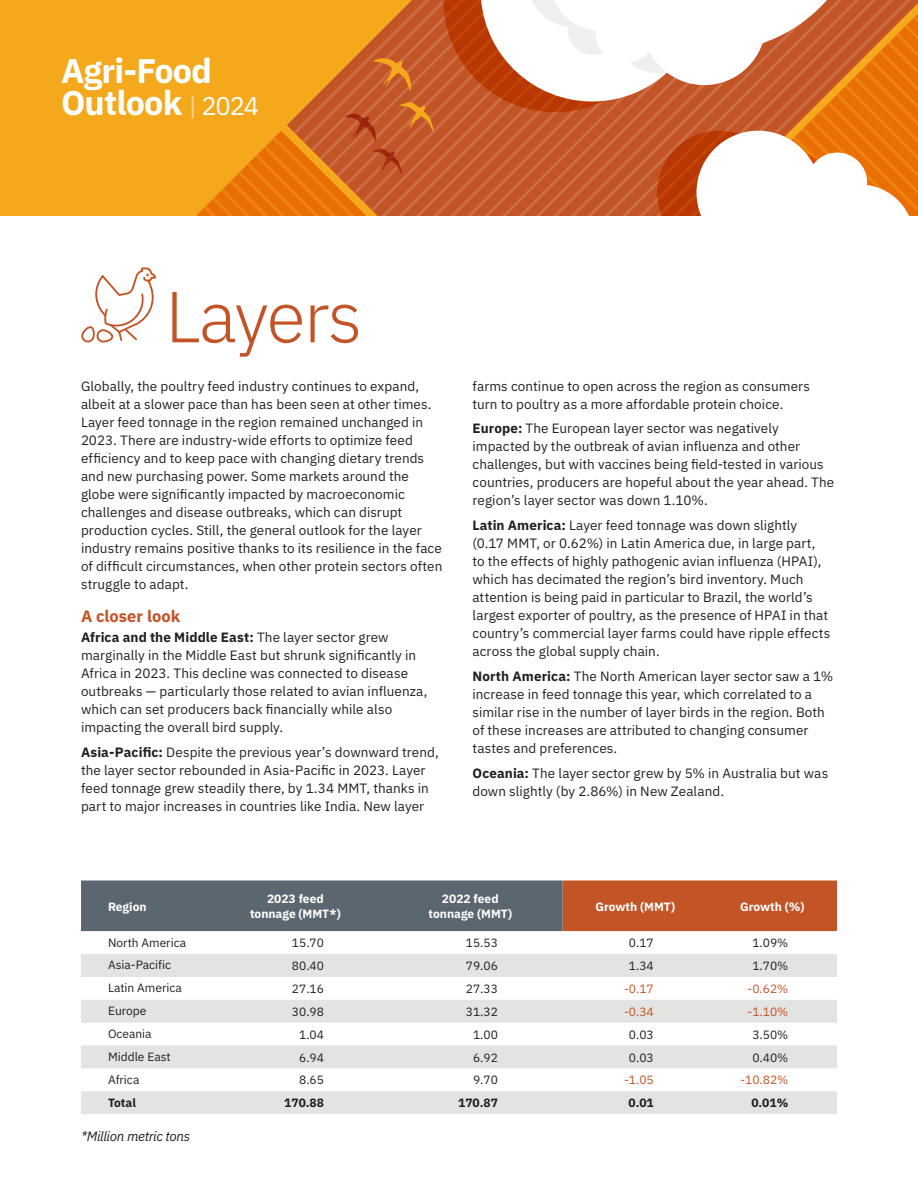
<style>
.page{position:relative;width:918px;height:1188px;background:#fff}
.page>*{position:absolute;margin:0;border:0;box-sizing:border-box;transform-origin:0 0}
.t1{font:300 72px "IBM Plex Sans";letter-spacing:-.025em;color:#c25426}
.t2{font:700 34.2px/31.8px "IBM Plex Sans";letter-spacing:-.025em;color:#fff}
.t3{font:700 16.5px "IBM Plex Sans";color:#c25426}
.t4{font:13.5px/18px "IBM Plex Sans";letter-spacing:.005em;color:#231f20}
.t5{font:italic 13.5px "IBM Plex Sans";letter-spacing:-.025em;color:#231f20}
.t6{font:12px "IBM Plex Sans";color:#231f20}
.t7{font:700 12px/14.4px "IBM Plex Sans";color:#fff;text-align:center}
.t8{font:12px "IBM Plex Sans";color:#c25426}
.t9{font:700 12px "IBM Plex Sans";color:#231f20}
.s1{font-weight:400;font-size:25.65px;color:#fbd497}
.s2{font-weight:400;font-size:25.65px}
.s3{font-weight:700}
</style>
<div class="page">
<div style="left:0;top:0;width:918px;height:216px;background:#f4a81c"></div>
<svg style="left:310px;top:0;width:131px;height:216px"></svg>
<svg style="left:373px;top:58px;width:38px;height:33px"></svg>
<svg style="left:196px;top:102px;width:238px;height:114px"></svg>
<svg style="left:441px;top:0;width:477px;height:216px;background:#dd9670"></svg>
<svg style="left:81px;top:267px;width:75px;height:76px"></svg>
<svg style="left:81px;top:880px;width:756px;height:52px;background:#82635a"></svg>
<svg style="left:81px;top:954px;width:756px;height:160px;fill:#e3e3e1"></svg>
<h2 class="t2" style="left:61px;top:52px;width:200px">Agri-Food<br>Outlook <span class="s1">|</span> <span class="s2">2024</span></h2>
<h1 class="t1" style="left:165px;top:263px;width:198px">Layers</h1>
<p class="t4" style="left:81px;top:376px;width:363px">Globally, the poultry feed industry continues to expand, albeit at a slower pace than has been seen at other times.<br>Layer feed tonnage in the region remained unchanged in 2023. There are industry-wide efforts to optimize feed efficiency and to keep pace with changing dietary trends and new purchasing power. Some markets around the globe were significantly impacted by macroeconomic challenges and disease outbreaks, which can disrupt production cycles. Still, the general outlook for the layer industry remains positive thanks to its resilience in the face of difficult circumstances, when other protein sectors often struggle to adapt.</p>
<p class="t3" style="left:81px;top:603px;width:101px">A closer look</p>
<p class="t4" style="left:81px;top:627px;width:348px"><span class="s3">Africa and the Middle East:</span> The layer sector grew marginally in the Middle East but shrunk significantly in Africa in 2023. This decline was connected to disease outbreaks — particularly those related to avian influenza, which can set producers back financially while also impacting the overall bird supply.</p>
<p class="t4" style="left:81px;top:742px;width:359px"><span class="s3">Asia-Pacific:</span> Despite the previous year’s downward trend, the layer sector rebounded in Asia-Pacific in 2023. Layer feed tonnage grew steadily there, by 1.34 MMT, thanks in part to major increases in countries like India. New layer</p>
<p class="t4" style="left:472px;top:376px;width:339px">farms continue to open across the region as consumers turn to poultry as a more affordable protein choice.</p>
<p class="t4" style="left:472px;top:418px;width:363px"><span class="s3">Europe:</span> The European layer sector was negatively impacted by the outbreak of avian influenza and other challenges, but with vaccines being field-tested in various countries, producers are hopeful about the year ahead. The region’s layer sector was down 1.10%.</p>
<p class="t4" style="left:472px;top:515px;width:359px"><span class="s3">Latin America:</span> Layer feed tonnage was down slightly (0.17 MMT, or 0.62%) in Latin America due, in large part, to the effects of highly pathogenic avian influenza (HPAI), which has decimated the region’s bird inventory. Much attention is being paid in particular to Brazil, the world’s largest exporter of poultry, as the presence of HPAI in that country’s commercial layer farms could have ripple effects across the global supply chain.</p>
<p class="t4" style="left:473px;top:666px;width:362px"><span class="s3">North America:</span> The North American layer sector saw a 1% increase in feed tonnage this year, which correlated to a similar rise in the number of layer birds in the region. Both of these increases are attributed to changing consumer tastes and preferences.</p>
<p class="t4" style="left:473px;top:763px;width:357px"><span class="s3">Oceania:</span> The layer sector grew by 5% in Australia but was down slightly (by 2.86%) in New Zealand.</p>
<p class="t7" style="left:108px;top:898px;width:40px">Region</p>
<p class="t7" style="left:250px;top:891px;width:92px">2023 feed tonnage (MMT*)</p>
<p class="t7" style="left:429px;top:891px;width:85px">2022 feed tonnage (MMT)</p>
<p class="t7" style="left:595px;top:898px;width:81px">Growth (MMT)</p>
<p class="t7" style="left:740px;top:898px;width:66px">Growth (%)</p>
<p class="t6" style="left:108px;top:933px;width:80px">North America</p>
<p class="t6" style="left:292px;top:934px;width:34px">15.70</p>
<p class="t6" style="left:466px;top:934px;width:34px">15.53</p>
<p class="t6" style="left:629px;top:934px;width:26px">0.17</p>
<p class="t6" style="left:752px;top:934px;width:37px">1.09%</p>
<p class="t6" style="left:108px;top:956px;width:65px">Asia-Pacific</p>
<p class="t6" style="left:292px;top:957px;width:34px">80.40</p>
<p class="t6" style="left:466px;top:957px;width:34px">79.06</p>
<p class="t6" style="left:629px;top:957px;width:26px">1.34</p>
<p class="t6" style="left:752px;top:957px;width:37px">1.70%</p>
<p class="t6" style="left:108px;top:979px;width:75px">Latin America</p>
<p class="t6" style="left:292px;top:980px;width:34px">27.16</p>
<p class="t6" style="left:466px;top:980px;width:34px">27.33</p>
<p class="t8" style="left:624px;top:980px;width:31px">-0.17</p>
<p class="t8" style="left:748px;top:980px;width:42px">-0.62%</p>
<p class="t6" style="left:108px;top:1002px;width:40px">Europe</p>
<p class="t6" style="left:292px;top:1002px;width:34px">30.98</p>
<p class="t6" style="left:466px;top:1002px;width:34px">31.32</p>
<p class="t8" style="left:624px;top:1002px;width:31px">-0.34</p>
<p class="t8" style="left:748px;top:1002px;width:42px">-1.10%</p>
<p class="t6" style="left:108px;top:1025px;width:45px">Oceania</p>
<p class="t6" style="left:299px;top:1025px;width:26px">1.04</p>
<p class="t6" style="left:473px;top:1025px;width:26px">1.00</p>
<p class="t6" style="left:629px;top:1025px;width:26px">0.03</p>
<p class="t6" style="left:752px;top:1025px;width:37px">3.50%</p>
<p class="t6" style="left:108px;top:1047px;width:64px">Middle East</p>
<p class="t6" style="left:299px;top:1048px;width:26px">6.94</p>
<p class="t6" style="left:473px;top:1048px;width:26px">6.92</p>
<p class="t6" style="left:629px;top:1048px;width:26px">0.03</p>
<p class="t6" style="left:752px;top:1048px;width:37px">0.40%</p>
<p class="t6" style="left:108px;top:1070px;width:33px">Africa</p>
<p class="t6" style="left:299px;top:1071px;width:26px">8.65</p>
<p class="t6" style="left:473px;top:1071px;width:26px">9.70</p>
<p class="t8" style="left:624px;top:1071px;width:31px">-1.05</p>
<p class="t8" style="left:740px;top:1071px;width:49px">-10.82%</p>
<p class="t9" style="left:108px;top:1093px;width:29px">Total</p>
<p class="t9" style="left:284px;top:1093px;width:41px">170.88</p>
<p class="t9" style="left:458px;top:1093px;width:41px">170.87</p>
<p class="t9" style="left:629px;top:1093px;width:27px">0.01</p>
<p class="t9" style="left:751px;top:1093px;width:39px">0.01%</p>
<p class="t5" style="left:81px;top:1126px;width:111px">*Million metric tons</p>
</div>
